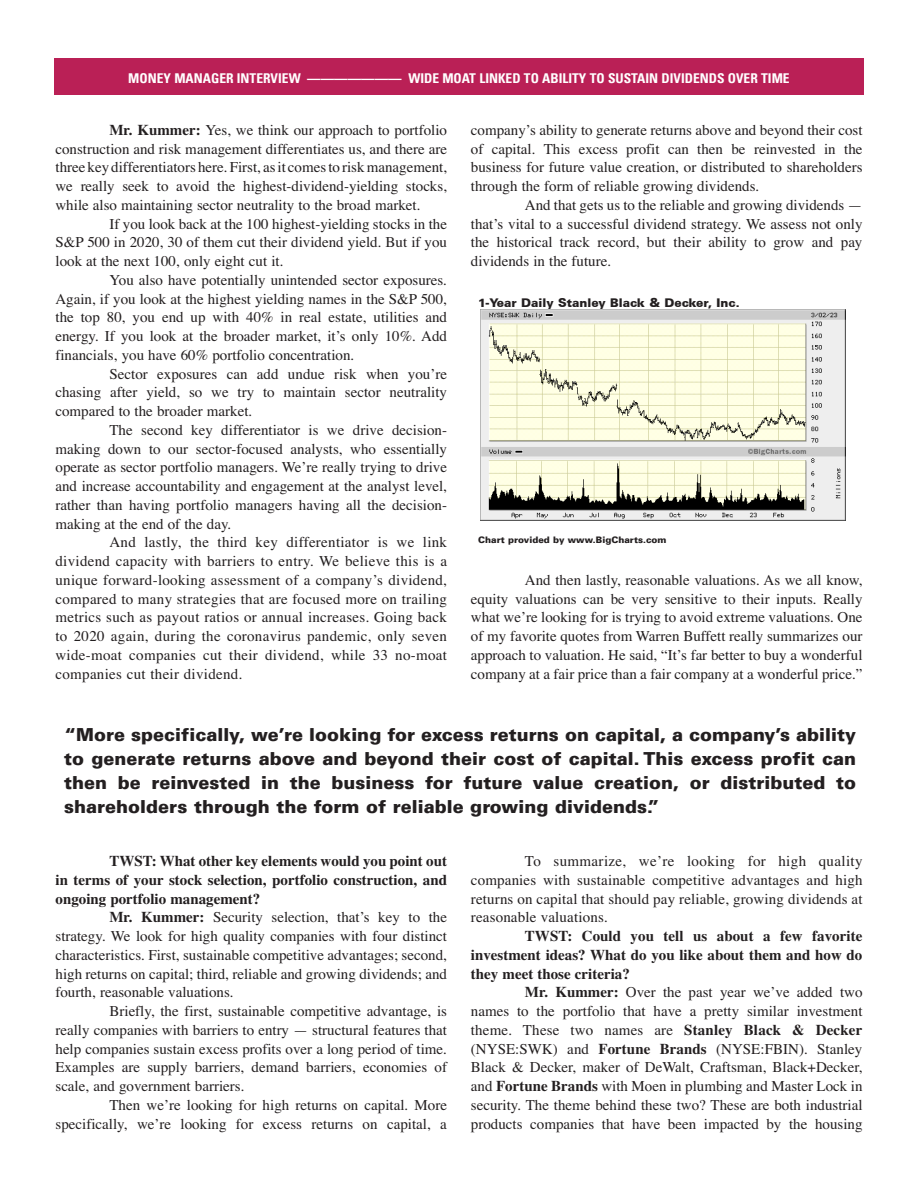
<style>
.page{position:relative;width:918px;height:1188px;background:#fff}
.page>*{position:absolute;margin:0;border:0;box-sizing:border-box;transform-origin:0 0}
.pullquote{font:900 18px/24px "Univers LT";color:#231f20;text-align:justify}
.Body_Text{font:15px/18.8px "Times";color:#231f20;text-align:justify}
.Body_Text-2{font:700 15px/18.8px "Times";color:#231f20;text-align:justify}
.t1{font:700 condensed 13.5px "Univers LT";color:#fff}
.t2{font:900 12px "Univers CE";color:#231f20}
.t3{font:900 9px "Univers LT";color:#231f20}
.s1{font-weight:700}
</style>
<div class="page">
<div style="left:54px;top:58px;width:810px;height:36px;background:#ba2056"></div>
<img style="left:480px;top:309px;width:366px;height:212px">
<p class="t1" style="left:128px;top:70px;width:663px">MONEY MANAGER INTERVIEW ——————— WIDE MOAT LINKED TO ABILITY TO SUSTAIN DIVIDENDS OVER TIME</p>
<p class="Body_Text" style="left:56px;top:121px;width:393px;text-indent:54px"><span class="s1">Mr. Kummer:</span> Yes, we think our approach to portfolio construction and risk management differentiates us, and there are three key differentiators here. First, as it comes to risk management, we really seek to avoid the highest-dividend-yielding stocks, while also maintaining sector neutrality to the broad market.</p>
<p class="Body_Text" style="left:56px;top:215px;width:393px;text-indent:54px">If you look back at the 100 highest-yielding stocks in the S&amp;P 500 in 2020, 30 of them cut their dividend yield. But if you look at the next 100, only eight cut it.</p>
<p class="Body_Text" style="left:56px;top:271px;width:393px;text-indent:54px">You also have potentially unintended sector exposures.<br>Again, if you look at the highest yielding names in the S&amp;P 500, the top 80, you end up with 40% in real estate, utilities and energy. If you look at the broader market, it’s only 10%. Add financials, you have 60% portfolio concentration.</p>
<p class="Body_Text" style="left:56px;top:365px;width:393px;text-indent:54px">Sector exposures can add undue risk when you’re chasing after yield, so we try to maintain sector neutrality compared to the broader market.</p>
<p class="Body_Text" style="left:56px;top:421px;width:393px;text-indent:54px">The second key differentiator is we drive decision&shy;making down to our sector-focused analysts, who essentially operate as sector portfolio managers. We’re really trying to drive and increase accountability and engagement at the analyst level, rather than having portfolio managers having all the decision&shy;making at the end of the day.</p>
<p class="Body_Text" style="left:56px;top:534px;width:393px;text-indent:54px">And lastly, the third key differentiator is we link dividend capacity with barriers to entry. We believe this is a unique forward-looking assessment of a company’s dividend, compared to many strategies that are focused more on trailing metrics such as payout ratios or annual increases. Going back to 2020 again, during the coronavirus pandemic, only seven wide-moat companies cut their dividend, while 33 no-moat companies cut their dividend.</p>
<p class="Body_Text" style="left:471px;top:121px;width:393px">company’s ability to generate returns above and beyond their cost of capital. This excess profit can then be reinvested in the business for future value creation, or distributed to shareholders through the form of reliable growing dividends.</p>
<p class="Body_Text" style="left:471px;top:196px;width:393px;text-indent:54px">And that gets us to the reliable and growing dividends — that’s vital to a successful dividend strategy. We assess not only the historical track record, but their ability to grow and pay dividends in the future.</p>
<p class="t2" style="left:478px;top:296px;width:263px">1-Year Daily Stanley Black &amp; Decker, Inc.</p>
<p class="t3" style="left:478px;top:534px;width:190px">Chart provided by www.BigCharts.com</p>
<p class="Body_Text" style="left:471px;top:571px;width:393px;text-indent:54px">And then lastly, reasonable valuations. As we all know, equity valuations can be very sensitive to their inputs. Really what we’re looking for is trying to avoid extreme valuations. One of my favorite quotes from Warren Buffett really summarizes our approach to valuation. He said, “It’s far better to buy a wonderful company at a fair price than a fair company at a wonderful price.”</p>
<p class="pullquote" style="left:64px;top:722px;width:794px">“More specifically, we’re looking for excess returns on capital, a company’s ability to generate returns above and beyond their cost of capital. This excess profit can then be reinvested in the business for future value creation, or distributed to shareholders through the form of reliable growing dividends.”</p>
<p class="Body_Text-2" style="left:56px;top:852px;width:393px;text-indent:54px">TWST: What other key elements would you point out in terms of your stock selection, portfolio construction, and ongoing portfolio management?</p>
<p class="Body_Text" style="left:56px;top:909px;width:393px;text-indent:54px"><span class="s1">Mr. Kummer:</span> Security selection, that’s key to the strategy. We look for high quality companies with four distinct characteristics. First, sustainable competitive advantages; second, high returns on capital; third, reliable and growing dividends; and fourth, reasonable valuations.</p>
<p class="Body_Text" style="left:56px;top:1003px;width:393px;text-indent:54px">Briefly, the first, sustainable competitive advantage, is really companies with barriers to entry — structural features that help companies sustain excess profits over a long period of time.<br>Examples are supply barriers, demand barriers, economies of scale, and government barriers.</p>
<p class="Body_Text" style="left:56px;top:1096px;width:393px;text-align:right">Then we’re looking for high returns on capital. More specifically, we’re looking for excess returns on capital, a</p>
<p class="Body_Text" style="left:471px;top:853px;width:393px;text-indent:54px">To summarize, we’re looking for high quality companies with sustainable competitive advantages and high returns on capital that should pay reliable, growing dividends at reasonable valuations.</p>
<p class="Body_Text-2" style="left:471px;top:927px;width:393px;text-indent:54px">TWST: Could you tell us about a few favorite investment ideas? What do you like about them and how do they meet those criteria?</p>
<p class="Body_Text" style="left:471px;top:984px;width:393px;text-indent:54px"><span class="s1">Mr. Kummer:</span> Over the past year we’ve added two names to the portfolio that have a pretty similar investment theme. These two names are <span class="s1">Stanley Black &amp; Decker </span>(NYSE:SWK) and <span class="s1">Fortune Brands</span> (NYSE:FBIN). Stanley Black &amp; Decker, maker of DeWalt, Craftsman, Black+Decker, and <span class="s1">Fortune Brands</span> with Moen in plumbing and Master Lock in security. The theme behind these two? These are both industrial products companies that have been impacted by the housing</p>
</div>
